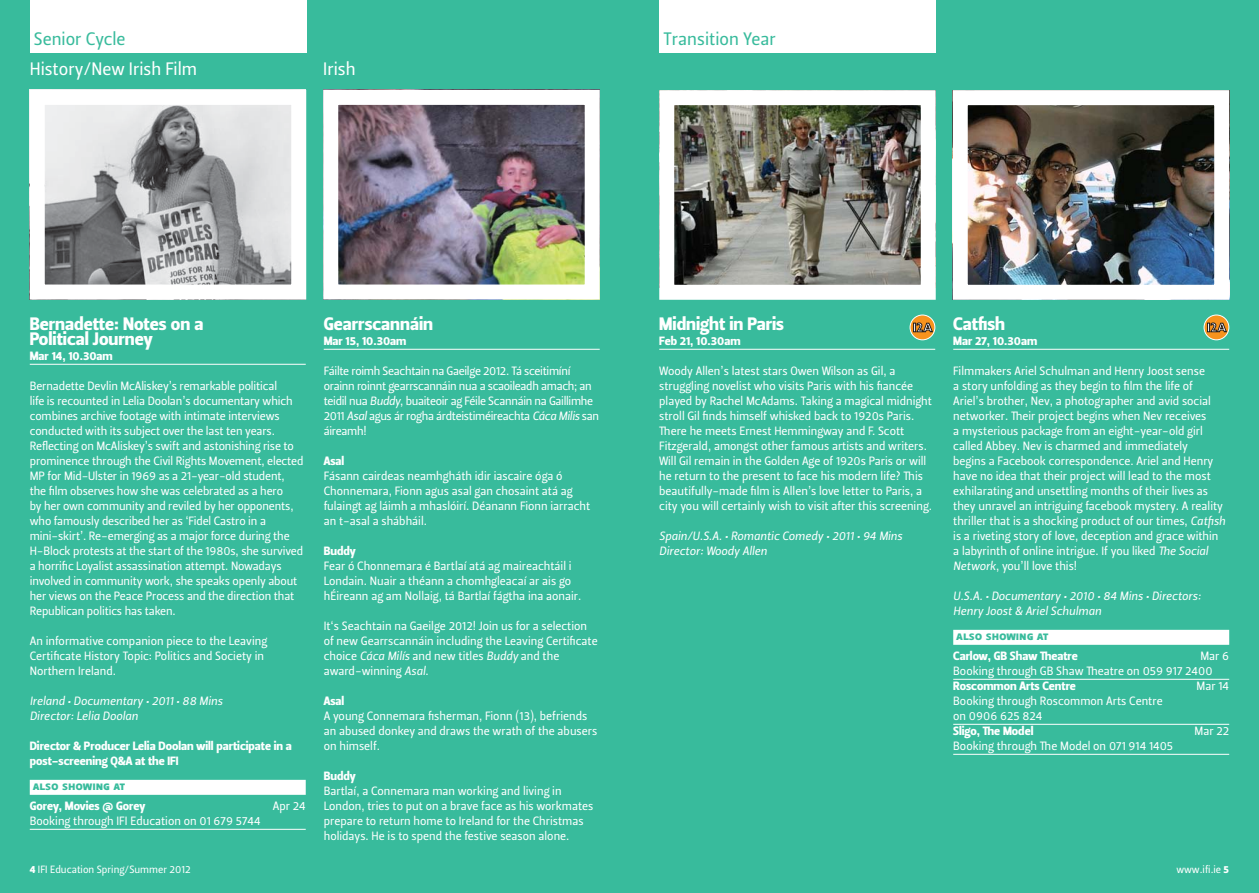
<style>
.page{position:relative;width:1259px;height:893px;background:#38bb9c}
.page>*{position:absolute;margin:0;border:0;box-sizing:border-box;transform-origin:0 0}
.t1{font:18px/15px "Leitura Sans Grot 4";color:#fff}
.t2{font:18px "Leitura Sans Grot 2";color:#38bb9c}
.t3{font:18px "Leitura Sans Grot 2";color:#fff}
.t4{font:12px/15px "Leitura Sans Grot 2";color:#fff}
.t5{font:12px/15px "Leitura Sans Grot 4";color:#fff}
.t6{font:12px/15px "Leitura Sans Grot 2";letter-spacing:-.025em;color:#fff}
.t7{font:12px/15px "Leitura Sans Italic 2";color:#fff}
.t8{font:12px "Leitura Sans Grot 4";letter-spacing:.05em;color:#38bb9c}
.t9{font:10.5px "Leitura Sans Grot 2";color:#fff}
.s1{font-family:"Leitura Sans Italic 2"}
.s2{font-family:"Leitura Sans Grot 4"}
</style>
<div class="page">
<div style="left:659px;top:0;width:276px;height:52px;background:#fff"></div>
<div style="left:30px;top:0;width:276px;height:52px;background:#fff"></div>
<img style="left:675px;top:106px;width:244px;height:178px">
<div style="left:659px;top:90px;width:276px;height:210px;border:15px solid #fff"></div>
<img style="left:46px;top:106px;width:244px;height:178px">
<div style="left:30px;top:90px;width:276px;height:210px;border:15px solid #fff"></div>
<img style="left:968px;top:106px;width:245px;height:178px">
<div style="left:952px;top:90px;width:277px;height:210px;border:15px solid #fff"></div>
<hr style="left:659px;top:349px;width:276px;height:1px;background:#fff">
<hr style="left:953px;top:349px;width:276px;height:1px;background:#fff">
<div style="left:953px;top:630px;width:276px;height:15px;background:#fff"></div>
<hr style="left:953px;top:679px;width:276px;height:1px;background:#fff">
<hr style="left:953px;top:724px;width:276px;height:1px;background:#fff">
<hr style="left:953px;top:754px;width:276px;height:1px;background:#fff">
<hr style="left:30px;top:364px;width:276px;height:1px;background:#fff">
<div style="left:30px;top:780px;width:276px;height:15px;background:#fff"></div>
<hr style="left:30px;top:829px;width:276px;height:1px;background:#fff">
<hr style="left:324px;top:349px;width:276px;height:1px;background:#fff">
<svg style="left:910px;top:315px;width:25px;height:25px"></svg>
<div style="left:909px;top:315px;width:26px;height:25px;border:1px solid #fff;border-radius:50%"></div>
<svg style="left:913px;top:323px;width:19px;height:9px"></svg>
<svg style="left:1204px;top:315px;width:24px;height:25px"></svg>
<div style="left:1203px;top:315px;width:26px;height:25px;border:1px solid #fff;border-radius:50%"></div>
<svg style="left:1207px;top:323px;width:19px;height:9px"></svg>
<img style="left:339px;top:106px;width:245px;height:178px">
<div style="left:323px;top:90px;width:277px;height:210px;border:15px solid #fff"></div>
<h1 class="t2" style="left:34px;top:31px;width:93px">Senior Cycle</h1>
<h1 class="t2" style="left:663px;top:31px;width:114px">Transition Year</h1>
<h1 class="t3" style="left:30px;top:61px;width:169px">History/New Irish Film</h1>
<h1 class="t3" style="left:323px;top:61px;width:34px">Irish</h1>
<h1 class="t1" style="left:30px;top:318px;width:175px">Bernadette: Notes on a<br>Political Journey</h1>
<p class="t5" style="left:30px;top:349px;width:84px">Mar 14, 10.30am</p>
<p class="t4" style="left:30px;top:379px;width:275px">Bernadette Devlin McAliskey’s remarkable political<br>life is recounted in Lelia Doolan’s documentary which combines archive footage with intimate interviews conducted with its subject over the last ten years.<br>Reflecting on McAliskey’s swift and astonishing rise to prominence through the Civil Rights Movement, elected MP for Mid-Ulster in 1969 as a 21-year-old student, the film observes how she was celebrated as a hero<br>by her own community and reviled by her opponents, who famously described her as ‘Fidel Castro in a mini-skirt’. Re-emerging as a major force during the H-Block protests at the start of the 1980s, she survived a horrific Loyalist assassination attempt. Nowadays involved in community work, she speaks openly about her views on the Peace Process and the direction that Republican politics has taken.</p>
<p class="t4" style="left:30px;top:634px;width:239px">An informative companion piece to the Leaving<br>Certificate History Topic: Politics and Society in<br>Northern Ireland.</p>
<p class="t7" style="left:30px;top:694px;width:194px">Ireland • Documentary • 2011 • 88 Mins<br>Director: Lelia Doolan</p>
<p class="t5" style="left:30px;top:739px;width:264px">Director &amp; Producer Lelia Doolan will participate in a post-screening Q&amp;A at the IFI</p>
<p class="t8" style="left:33px;top:781px;width:93px">also showing at</p>
<p class="t5" style="left:30px;top:799px;width:117px">Gorey, Movies @ Gorey</p>
<p class="t4" style="left:273px;top:799px;width:34px">Apr 24</p>
<p class="t4" style="left:30px;top:814px;width:232px">Booking through IFI Education on 01 679 5744</p>
<h1 class="t1" style="left:324px;top:318px;width:111px">Gearrscannáin</h1>
<p class="t5" style="left:324px;top:334px;width:84px">Mar 15, 10.30am</p>
<p class="t6" style="left:324px;top:364px;width:277px">Fáilte roimh Seachtain na Gaeilge 2012. Tá sceitimíní orainn roinnt gearrscannáin nua a scaoileadh amach; an teidil nua <span class="s1">Buddy</span>, buaiteoir ag Féile Scannáin na Gaillimhe 2011 <span class="s1">Asal</span> agus ár rogha árdteistiméireachta <span class="s1">Cáca Milis</span> san áireamh!</p>
<p class="t5" style="left:324px;top:454px;width:22px">Asal</p>
<p class="t4" style="left:324px;top:469px;width:268px">Fásann cairdeas neamhgháth idir iascaire óga ó Chonnemara, Fionn agus asal gan chosaint atá ag fulaingt ag láimh a mhaslóirí. Déanann Fionn iarracht an t-asal a shábháil.</p>
<p class="t5" style="left:324px;top:544px;width:33px">Buddy</p>
<p class="t4" style="left:324px;top:559px;width:259px">Fear ó Chonnemara é Bartlaí atá ag maireachtáil i<br>Londain. Nuair a théann a chomhgleacaí ar ais go hÉireann ag am Nollaig, tá Bartlaí fágtha ina aonair.</p>
<p class="t4" style="left:324px;top:619px;width:275px">It‘s Seachtain na Gaeilge 2012! Join us for a selection of new Gearrscannáin including the Leaving Certificate choice <span class="s1">Cáca Milís</span> and new titles <span class="s1">Buddy</span> and the award-winning <span class="s1">Asal</span>.</p>
<p class="t5" style="left:324px;top:694px;width:22px">Asal</p>
<p class="t4" style="left:324px;top:709px;width:275px">A young Connemara fisherman, Fionn (13), befriends an abused donkey and draws the wrath of the abusers on himself.</p>
<p class="t5" style="left:324px;top:769px;width:33px">Buddy</p>
<p class="t4" style="left:324px;top:784px;width:271px">Bartlaí, a Connemara man working and living in London, tries to put on a brave face as his workmates prepare to return home to Ireland for the Christmas holidays. He is to spend the festive season alone.</p>
<h1 class="t1" style="left:659px;top:318px;width:126px">Midnight in Paris</h1>
<p class="t5" style="left:659px;top:334px;width:83px">Feb 21, 10.30am</p>
<p class="t4" style="left:659px;top:364px;width:274px">Woody Allen’s latest stars Owen Wilson as Gil, a struggling novelist who visits Paris with his fiancée played by Rachel McAdams. Taking a magical midnight stroll Gil finds himself whisked back to 1920s Paris.<br>There he meets Ernest Hemmingway and F. Scott Fitzgerald, amongst other famous artists and writers.<br>Will Gil remain in the Golden Age of 1920s Paris or will he return to the present to face his modern life? This beautifully-made film is Allen’s love letter to Paris, a city you will certainly wish to visit after this screening.</p>
<p class="t7" style="left:659px;top:529px;width:245px">Spain/U.S.A. • Romantic Comedy • 2011 • 94 Mins<br>Director: Woody Allen</p>
<h1 class="t1" style="left:953px;top:318px;width:53px">Catfish</h1>
<p class="t5" style="left:953px;top:334px;width:86px">Mar 27, 10.30am</p>
<p class="t4" style="left:953px;top:364px;width:274px">Filmmakers Ariel Schulman and Henry Joost sense<br>a story unfolding as they begin to film the life of Ariel’s brother, Nev, a photographer and avid social networker. Their project begins when Nev receives<br>a mysterious package from an eight-year-old girl called Abbey. Nev is charmed and immediately<br>begins a Facebook correspondence. Ariel and Henry have no idea that their project will lead to the most exhilarating and unsettling months of their lives as they unravel an intriguing facebook mystery. A reality thriller that is a shocking product of our times, <span class="s1">Catfish </span>is a riveting story of love, deception and grace within a labyrinth of online intrigue. If you liked <span class="s1">The Social Network</span>, you’ll love this!</p>
<p class="t7" style="left:953px;top:589px;width:249px">U.S.A. • Documentary • 2010 • 84 Mins • Directors:<br>Henry Joost &amp; Ariel Schulman</p>
<p class="t8" style="left:956px;top:631px;width:93px">also showing at</p>
<p class="t5" style="left:953px;top:649px;width:126px">Carlow, GB Shaw Theatre</p>
<p class="t4" style="left:953px;top:649px;width:277px;text-indent:247px">Mar 6<br>Booking through GB Shaw Theatre on 059 917 2400</p>
<p class="t5" style="left:953px;top:679px;width:124px">Roscommon Arts Centre</p>
<p class="t4" style="left:1196px;top:679px;width:34px">Mar 14</p>
<p class="t4" style="left:953px;top:694px;width:211px">Booking through Roscommon Arts Centre on 0906 625 824</p>
<p class="t5" style="left:953px;top:724px;width:82px">Sligo, The Model</p>
<p class="t4" style="left:1194px;top:724px;width:36px">Mar 22</p>
<p class="t4" style="left:953px;top:739px;width:222px">Booking through The Model on 071 914 1405</p>
<p class="t9" style="left:30px;top:865px;width:162px"><span class="s2">4</span> IFI Education Spring/Summer 2012</p>
<p class="t9" style="left:1176px;top:865px;width:54px">www.ifi.ie <span class="s2">5</span></p>
</div>
